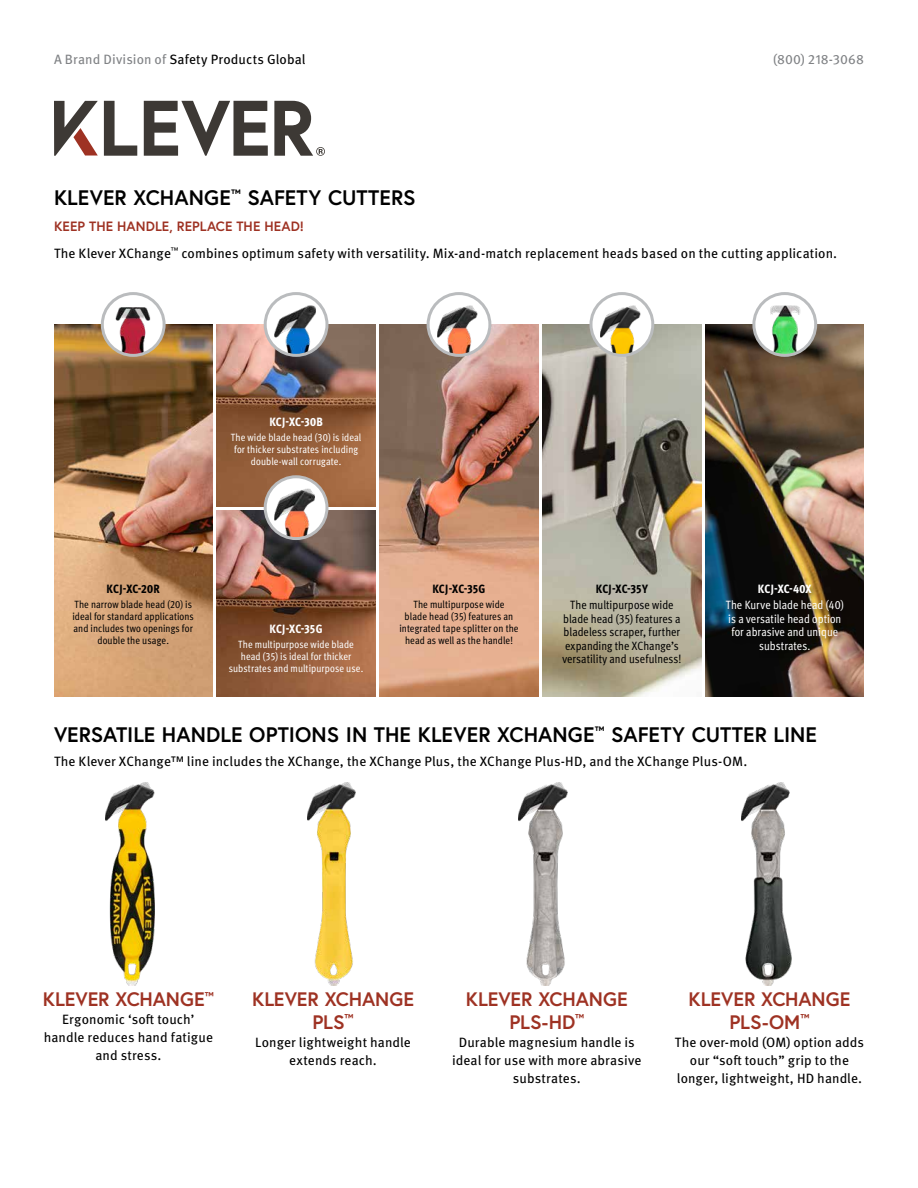
<style>
.page{position:relative;width:918px;height:1188px;background:#fff}
.page>*{position:absolute;margin:0;border:0;box-sizing:border-box;transform-origin:0 0}
.t1{font:700 21px "Europa";letter-spacing:.005em;color:#000}
.t2{font:700 19.5px/22.5px "Europa";letter-spacing:-.005em;color:#9e3223;text-align:center}
.t3{font:13.5px/18px "Meta Pro";letter-spacing:.005em;color:#000;text-align:center}
.t4{font:700 13.5px "Europa";letter-spacing:.01em;color:#9e3223}
.t5{font:13.5px "Meta Pro";letter-spacing:.015em;color:#808285}
.t6{font:condensed 12px/13.5px "Meta Pro";letter-spacing:.005em;color:#000;text-align:center}
.t7{font:condensed 12px/13.5px "Meta Pro";letter-spacing:.005em;color:#fff;text-align:center}
.t8{font:800 condensed 12px "Meta Pro";letter-spacing:.01em;color:#fff}
.t9{font:800 condensed 12px "Meta Pro";letter-spacing:.01em;color:#000}
.t10{font:condensed 10.5px/12px "Meta Pro";letter-spacing:.005em;color:#000;text-align:center}
.t11{font:condensed 10.5px/12px "Meta Pro";letter-spacing:.005em;color:#fff;text-align:center}
.s1{color:#808285}
</style>
<div class="page">
<svg style="left:104px;top:101px;width:33px;height:55px"></svg>
<svg style="left:144px;top:101px;width:124px;height:55px"></svg>
<svg style="left:54px;top:101px;width:44px;height:55px"></svg>
<svg style="left:274px;top:101px;width:51px;height:55px"></svg>
<img style="left:54px;top:324px;width:158px;height:373px">
<img style="left:706px;top:324px;width:158px;height:373px">
<div style="left:725px;top:582px;width:125px;height:75px;background:#000;opacity:.45"></div>
<img style="left:217px;top:324px;width:158px;height:182px">
<img style="left:217px;top:511px;width:158px;height:185px">
<img style="left:543px;top:324px;width:158px;height:373px">
<img style="left:380px;top:324px;width:158px;height:373px">
<svg style="left:265px;top:476px;width:63px;height:63px"></svg>
<img style="left:274px;top:489px;width:41px;height:50px">
<svg style="left:753px;top:293px;width:63px;height:63px"></svg>
<img style="left:765px;top:305px;width:40px;height:51px">
<svg style="left:102px;top:293px;width:63px;height:63px"></svg>
<img style="left:113px;top:307px;width:40px;height:49px">
<svg style="left:265px;top:293px;width:63px;height:63px"></svg>
<img style="left:274px;top:305px;width:42px;height:51px">
<svg style="left:590px;top:293px;width:63px;height:63px"></svg>
<img style="left:600px;top:305px;width:41px;height:51px">
<svg style="left:428px;top:293px;width:62px;height:63px"></svg>
<img style="left:437px;top:305px;width:41px;height:51px">
<div style="left:264px;top:292px;width:65px;height:65px;border:3px solid #babcbe;border-radius:50%"></div>
<div style="left:264px;top:475px;width:65px;height:65px;border:3px solid #babcbe;border-radius:50%"></div>
<div style="left:427px;top:292px;width:64px;height:65px;border:3px solid #babcbe;border-radius:50%"></div>
<div style="left:752px;top:292px;width:65px;height:65px;border:3px solid #babcbe;border-radius:50%"></div>
<img style="left:105px;top:783px;width:49px;height:202px">
<img style="left:308px;top:783px;width:48px;height:202px">
<img style="left:519px;top:783px;width:49px;height:202px">
<img style="left:741px;top:783px;width:51px;height:202px">
<div style="left:101px;top:292px;width:65px;height:65px;border:3px solid #babcbe;border-radius:50%"></div>
<div style="left:589px;top:292px;width:65px;height:65px;border:3px solid #babcbe;border-radius:50%"></div>
<p class="t3" style="left:54px;top:50px;width:253px"><span class="s1">A Brand Division of</span> Safety Products Global</p>
<p class="t5" style="left:773px;top:49px;width:92px">(800) 218-3068</p>
<h1 class="t1" style="left:54px;top:184px;width:363px">KLEVER XCHANGE<sup>™</sup> SAFETY CUTTERS</h1>
<p class="t4" style="left:54px;top:218px;width:251px">KEEP THE HANDLE, REPLACE THE HEAD!</p>
<p class="t3" style="left:54px;top:243px;width:785px">The Klever XChange<sup>™</sup> combines optimum safety with versatility. Mix-and-match replacement heads based on the cutting application.</p>
<p class="t8" style="left:269px;top:413px;width:55px">KCJ-XC-30B</p>
<p class="t11" style="left:231px;top:431px;width:132px">The wide blade head (30) is ideal for thicker substrates including double-wall corrugate.</p>
<p class="t9" style="left:107px;top:579px;width:55px">KCJ-XC-20R</p>
<p class="t10" style="left:72px;top:597px;width:123px">The narrow blade head (20) is ideal for standard applications and includes two openings for double the usage.</p>
<p class="t8" style="left:270px;top:620px;width:55px">KCJ-XC-35G</p>
<p class="t11" style="left:229px;top:638px;width:136px">The multipurpose wide blade head (35) is ideal for thicker substrates and multipurpose use.</p>
<p class="t9" style="left:432px;top:579px;width:55px">KCJ-XC-35G</p>
<p class="t10" style="left:399px;top:597px;width:121px">The multipurpose wide<br>blade head (35) features an integrated tape splitter on the head as well as the handle!</p>
<p class="t9" style="left:596px;top:579px;width:54px">KCJ-XC-35Y</p>
<p class="t6" style="left:562px;top:598px;width:121px">The multipurpose wide blade head (35) features a bladeless scraper, further expanding the XChange’s versatility and usefulness!</p>
<p class="t8" style="left:758px;top:579px;width:55px">KCJ-XC-40X</p>
<p class="t7" style="left:726px;top:598px;width:120px">The Kurve blade head (40) is a versatile head option for abrasive and unique substrates.</p>
<h1 class="t1" style="left:54px;top:721px;width:765px">VERSATILE HANDLE OPTIONS IN THE KLEVER XCHANGE<sup>™</sup> SAFETY CUTTER LINE</h1>
<p class="t3" style="left:54px;top:752px;width:695px">The Klever XChange™ line includes the XChange, the XChange Plus, the XChange Plus-HD, and the XChange Plus-OM.</p>
<h2 class="t2" style="left:43px;top:988px;width:172px">KLEVER XCHANGE<sup>™</sup></h2>
<p class="t3" style="left:44px;top:1010px;width:171px">Ergonomic ‘soft touch’ handle reduces hand fatigue and stress.</p>
<h2 class="t2" style="left:252px;top:988px;width:163px">KLEVER XCHANGE<br>PLS<sup>™</sup></h2>
<p class="t3" style="left:255px;top:1032px;width:157px">Longer lightweight handle extends reach.</p>
<h2 class="t2" style="left:466px;top:988px;width:163px">KLEVER XCHANGE<br>PLS-HD<sup>™</sup></h2>
<p class="t3" style="left:452px;top:1032px;width:191px">Durable magnesium handle is ideal for use with more abrasive substrates.</p>
<h2 class="t2" style="left:689px;top:988px;width:163px">KLEVER XCHANGE<br>PLS-OM<sup>™</sup></h2>
<p class="t3" style="left:675px;top:1032px;width:191px">The over-mold (OM) option adds our “soft touch” grip to the longer, lightweight, HD handle.</p>
</div>
